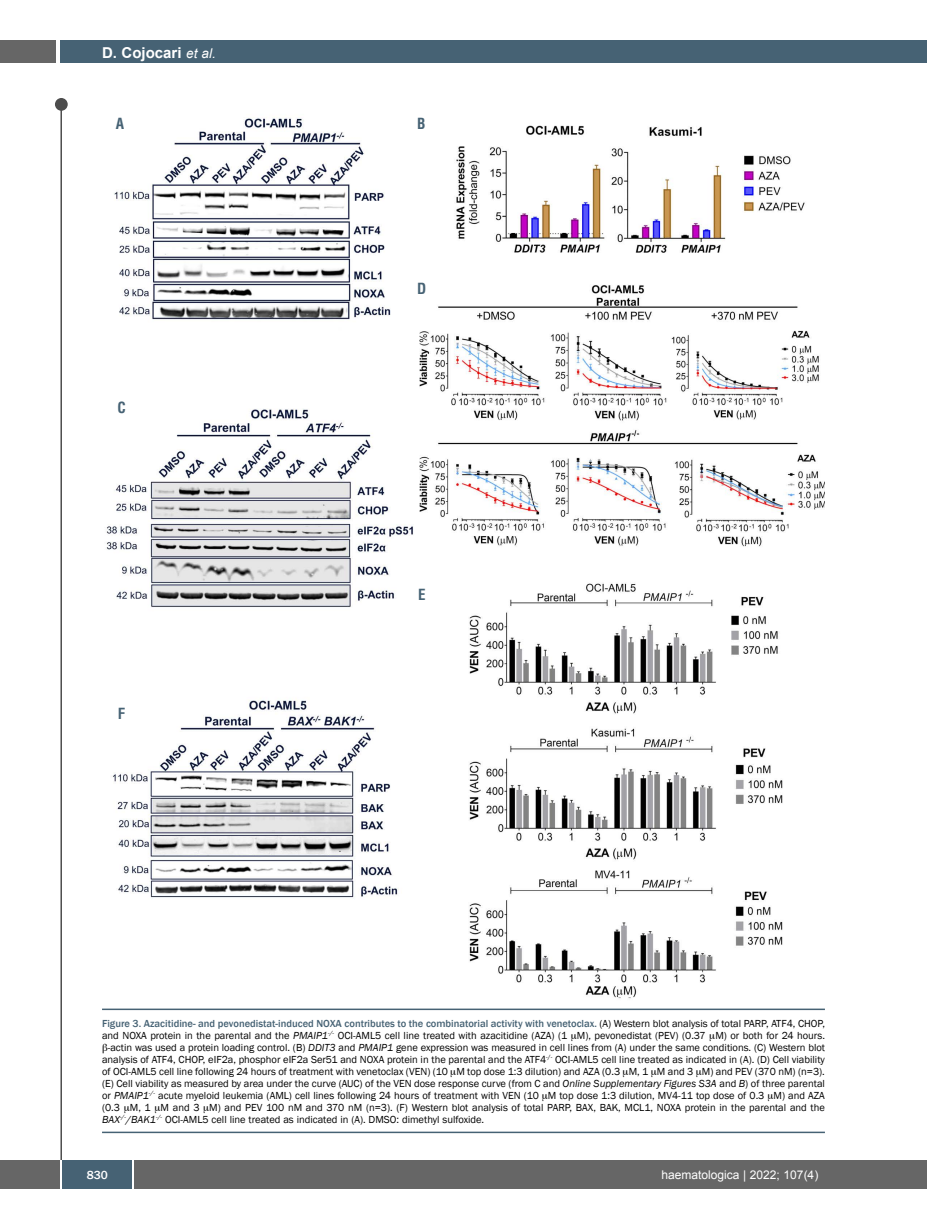
<style>
.page{position:relative;width:927px;height:1225px;background:#fff}
.page>*{position:absolute;margin:0;border:0;box-sizing:border-box;transform-origin:0 0}
.t1{font:700 15px "Arial";color:#fff}
.t2{font:700 condensed 15px "Helvetica";color:#466274}
.t3{font:12px "Arial";color:#fff}
.t4{font:500 12px "Franklin Gothic";color:#fff}
.t5{font:10.5px "Franklin Gothic";color:#000}
.t6{font:500 10.5px "Franklin Gothic";color:#466274}
.s1{font-weight:400;font-style:italic;font-size:13.5px}
.s2{font-weight:400;color:#000}
.s3{font-style:italic}
</style>
<div class="page">
<div style="left:911px;top:40px;width:16px;height:22px;background:#466274"></div>
<div style="left:910px;top:1160px;width:17px;height:28px;background:#666"></div>
<div style="left:55px;top:98px;width:13px;height:13px;background:#4d4d4d;border-radius:50%"></div>
<hr style="left:60px;top:101px;width:2px;height:1061px;background:#4d4d4d">
<div style="left:60px;top:40px;width:852px;height:22px;background:#466274"></div>
<div style="left:0;top:40px;width:56px;height:22px;background:#666"></div>
<div style="left:0;top:1160px;width:911px;height:28px;background:#666"></div>
<div style="left:62px;top:1160px;width:71px;height:28px;background:#466274"></div>
<hr style="left:60px;top:1160px;width:2px;height:28px;background:#fff">
<svg style="left:133px;top:1160px;width:1px;height:28px"></svg>
<img style="left:106px;top:118px;width:719px;height:881px">
<hr style="left:102px;top:1008px;width:723px;height:2px;background:#466274">
<hr style="left:102px;top:1131px;width:723px;height:2px;background:#466274">
<h1 class="t1" style="left:102px;top:44px;width:115px">D. Cojocari <span class="s1">et al.</span></h1>
<h1 class="t2" style="left:116px;top:118px;width:10px">A</h1>
<h1 class="t2" style="left:417px;top:118px;width:10px">B</h1>
<h1 class="t2" style="left:118px;top:402px;width:10px">C</h1>
<h1 class="t2" style="left:118px;top:708px;width:9px">F</h1>
<h1 class="t2" style="left:417px;top:282px;width:11px">D</h1>
<h1 class="t2" style="left:418px;top:588px;width:9px">E</h1>
<p class="t6" style="left:102px;top:1017px;width:724px">Figure 3. Azacitidine- and pevonedistat-induced NOXA contributes to the combinatorial activity with venetoclax. <span class="s2">(A) Western blot analysis of total PARP, ATF4, CHOP,</span></p>
<p class="t5" style="left:102px;top:1029px;width:724px">and NOXA protein in the parental and the <span class="s3">PMAIP1</span><sup>-/-</sup> OCI-AML5 cell line treated with azacitidine (AZA) (1 M), pevonedistat (PEV) (0.37 M) or both for 24 hours.</p>
<p class="t5" style="left:108px;top:1041px;width:719px">-actin was used a protein loading control. (B) <span class="s3">DDIT3</span> and <span class="s3">PMAIP1</span> gene expression was measured in cell lines from (A) under the same conditions. (C) Western blot</p>
<p class="t5" style="left:102px;top:1053px;width:724px">analysis of ATF4, CHOP, eIF2a, phosphor eIF2a Ser51 and NOXA protein in the parental and the ATF4<sup>-/-</sup> OCI-AML5 cell line treated as indicated in (A). (D) Cell viability</p>
<p class="t5" style="left:102px;top:1065px;width:724px">of OCI-AML5 cell line following 24 hours of treatment with venetoclax (VEN) (10 M top dose 1:3 dilution) and AZA (0.3 M, 1 M and 3 M) and PEV (370 nM) (n=3).</p>
<p class="t5" style="left:102px;top:1077px;width:724px">(E) Cell viability as measured by area under the curve (AUC) of the VEN dose response curve (from C and <span class="s3">Online Supplementary Figures S3A</span> and <span class="s3">B</span>) of three parental</p>
<p class="t5" style="left:102px;top:1089px;width:724px">or <span class="s3">PMAIP1</span><sup>-/-</sup> acute myeloid leukemia (AML) cell lines following 24 hours of treatment with VEN (10 M top dose 1:3 dilution, MV4-11 top dose of 0.3 M) and AZA</p>
<p class="t5" style="left:102px;top:1101px;width:724px">(0.3 M, 1 M and 3 M) and PEV 100 nM and 370 nM (n=3). (F) Western blot analysis of total PARP, BAX, BAK, MCL1, NOXA protein in the parental and the</p>
<p class="t5" style="left:102px;top:1113px;width:384px"><span class="s3">BAX</span><sup>-/-</sup><span class="s3">/BAK1</span><sup>-/-</sup> OCI-AML5 cell line treated as indicated in (A). DMSO: dimethyl sulfoxide.</p>
<p class="t4" style="left:87px;top:1167px;width:23px">830</p>
<p class="t3" style="left:661px;top:1168px;width:158px">haematologica | 2022; 107(4)</p>
</div>
